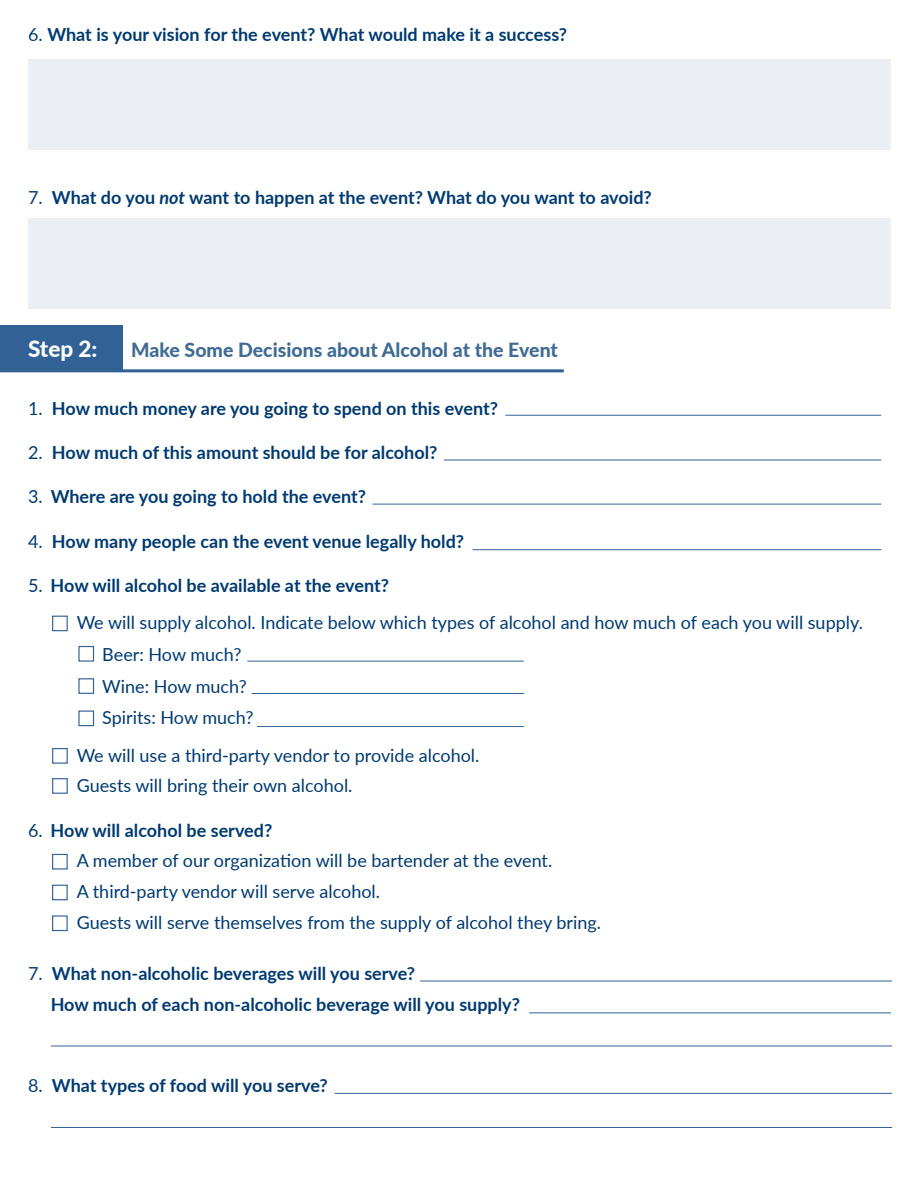
<style>
.page{position:relative;width:918px;height:1188px;background:#fff}
.page>*{position:absolute;margin:0;border:0;box-sizing:border-box;transform-origin:0 0}
.t1{font:800 22.5px "Lato";color:#fff}
.t2{font:800 19.5px "Lato";color:#406b94}
.t3{font:18px/30.8px "Lato";color:#003a70}
.t4{font:700 18px/30.8px "Lato";color:#003a70}
.s1{font-weight:400}
.s2{font-style:italic}
.s3{font-weight:700}
</style>
<div class="page">
<div style="left:0;top:326px;width:122px;height:45px;background:#326295"></div>
<hr style="left:0;top:369px;width:564px;height:3px;background:#326295">
<hr style="left:505px;top:415px;width:376px;height:1px;background:#326295">
<hr style="left:444px;top:460px;width:437px;height:1px;background:#326295">
<hr style="left:373px;top:504px;width:508px;height:1px;background:#326295">
<hr style="left:472px;top:549px;width:409px;height:1px;background:#326295">
<hr style="left:420px;top:981px;width:472px;height:1px;background:#326295">
<hr style="left:529px;top:1012px;width:362px;height:1px;background:#326295">
<hr style="left:51px;top:1046px;width:841px;height:1px;background:#326295">
<hr style="left:51px;top:1127px;width:841px;height:1px;background:#326295">
<hr style="left:335px;top:1093px;width:557px;height:1px;background:#326295">
<div style="left:52px;top:854px;width:16px;height:16px;border:1px solid #326295"></div>
<div style="left:52px;top:885px;width:16px;height:15px;border:1px solid #326295"></div>
<div style="left:52px;top:915px;width:16px;height:16px;border:1px solid #326295"></div>
<div style="left:52px;top:616px;width:16px;height:15px;border:1px solid #326295"></div>
<div style="left:52px;top:748px;width:16px;height:16px;border:1px solid #326295"></div>
<div style="left:52px;top:778px;width:16px;height:16px;border:1px solid #326295"></div>
<div style="left:78px;top:646px;width:16px;height:16px;border:1px solid #326295"></div>
<div style="left:78px;top:678px;width:16px;height:16px;border:1px solid #326295"></div>
<div style="left:78px;top:711px;width:16px;height:15px;border:1px solid #326295"></div>
<hr style="left:247px;top:661px;width:277px;height:1px;background:#326295">
<hr style="left:252px;top:693px;width:272px;height:1px;background:#326295">
<hr style="left:257px;top:726px;width:267px;height:1px;background:#326295">
<div style="left:28px;top:218px;width:863px;height:91px;background:#ebeff4"></div>
<div style="left:28px;top:59px;width:862px;height:90px;background:#ebeff4"></div>
<p class="t4" style="left:28px;top:19px;width:541px"><span class="s1">6.</span> What is your vision for the event? What would make it a success?</p>
<p class="t4" style="left:28px;top:182px;width:625px"><span class="s1">7.</span> What do you <span class="s2">not</span> want to happen at the event? What do you want to avoid?</p>
<p class="t1" style="left:28px;top:332px;width:71px">Step 2:</p>
<p class="t2" style="left:131px;top:335px;width:428px">Make Some Decisions about Alcohol at the Event</p>
<p class="t4" style="left:28px;top:392px;width:471px"><span class="s1">1.</span> How much money are you going to spend on this event?</p>
<p class="t4" style="left:28px;top:437px;width:411px"><span class="s1">2.</span> How much of this amount should be for alcohol?</p>
<p class="t4" style="left:28px;top:481px;width:340px"><span class="s1">3.</span> Where are you going to hold the event?</p>
<p class="t4" style="left:28px;top:525px;width:438px"><span class="s1">4.</span> How many people can the event venue legally hold?</p>
<p class="t3" style="left:77px;top:566px;width:788px;line-height:37.5px;text-indent:-49px">5. <span class="s3">How will alcohol be available at the event?<br></span>We will supply alcohol. Indicate below which types of alcohol and how much of each you will supply.</p>
<p class="t3" style="left:102px;top:638px;width:153px;line-height:31.5px">Beer: How much?<br>Wine: How much?<br>Spirits: How much?</p>
<p class="t3" style="left:77px;top:739px;width:404px">We will use a third-party vendor to provide alcohol.<br>Guests will bring their own alcohol.</p>
<p class="t3" style="left:77px;top:814px;width:526px;text-indent:-49px">6. <span class="s3">How will alcohol be served?<br></span>A member of our organization will be bartender at the event.<br>A third-party vendor will serve alcohol.<br>Guests will serve themselves from the supply of alcohol they bring.</p>
<p class="t4" style="left:51px;top:957px;width:471px;text-indent:-23px"><span class="s1">7.</span> What non-alcoholic beverages will you serve?<br>How much of each non-alcoholic beverage will you supply?</p>
<p class="t4" style="left:28px;top:1070px;width:301px"><span class="s1">8.</span> What types of food will you serve?</p>
</div>
